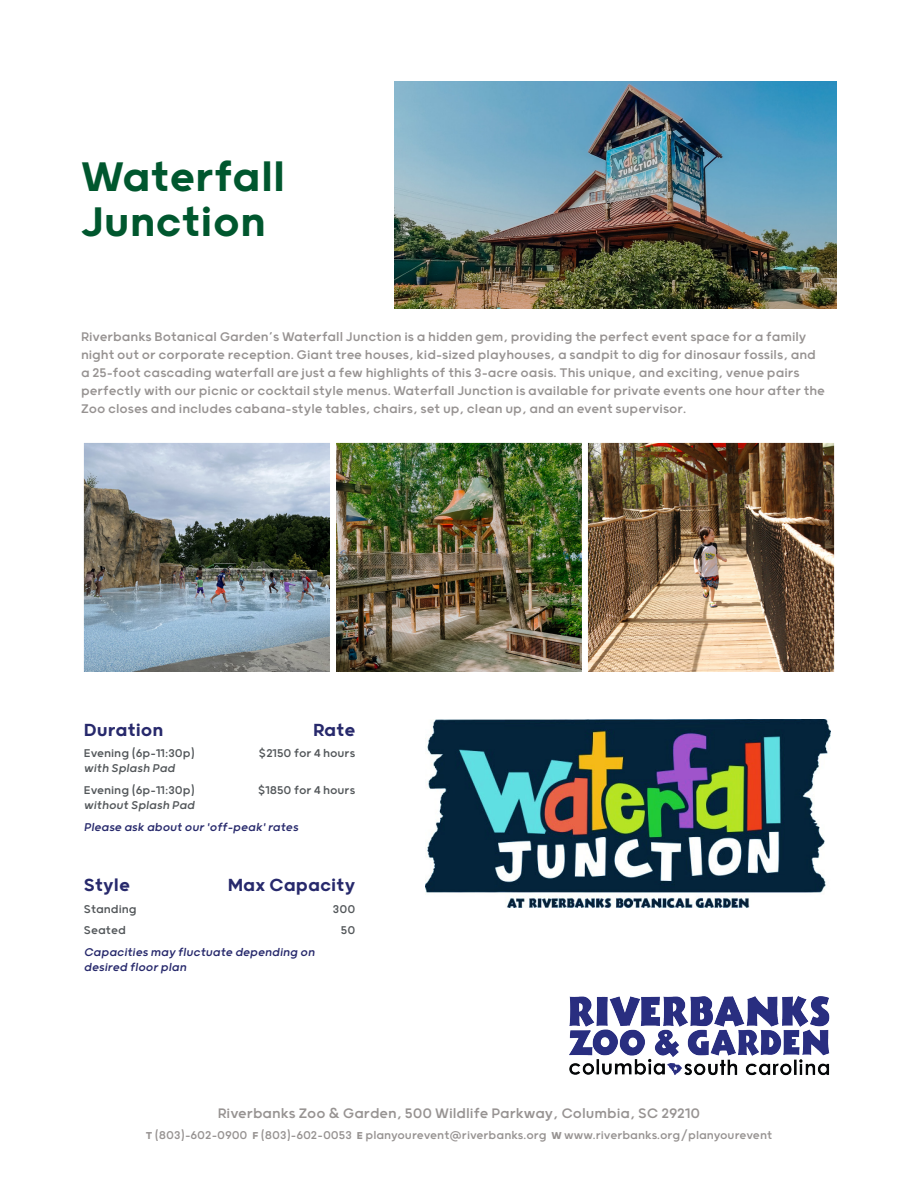
<style>
.page{position:relative;width:918px;height:1188px;background:#fff}
.page>*{position:absolute;margin:0;border:0;box-sizing:border-box;transform-origin:0 0}
.t1{font:500 49.5px/45px "Grold";color:#00572e}
.t2{font:500 21px "Grold";color:#27296c}
.t3{font:16.5px "Grold";color:#979392}
.t4{font:15px/18px "Grold";color:#979392}
.t5{font:13.5px "Grold";color:#979392}
.t6{font:13.5px "Grold";color:#53575a}
.t7{font:italic 13.5px/15px "Grold";color:#27296c}
.t8{font:italic 13.5px "Grold";color:#53575a}
.s1{font-weight:700;font-size:12px}
</style>
<div class="page">
<img style="left:569px;top:996px;width:261px;height:80px">
<img style="left:394px;top:81px;width:443px;height:228px">
<img style="left:85px;top:444px;width:748px;height:227px">
<div style="left:78px;top:437px;width:258px;height:241px;border:6px solid #fff"></div>
<div style="left:330px;top:437px;width:258px;height:241px;border:6px solid #fff"></div>
<div style="left:582px;top:437px;width:258px;height:241px;border:6px solid #fff"></div>
<img style="left:426px;top:720px;width:405px;height:187px">
<h1 class="t1" style="left:81px;top:152px;width:206px">Waterfall<br>Junction</h1>
<p class="t4" style="left:81px;top:327px;width:746px">Riverbanks Botanical Garden’s Waterfall Junction is a hidden gem, providing the perfect event space for a family night out or corporate reception. Giant tree houses, kid-sized playhouses, a sandpit to dig for dinosaur fossils, and a 25-foot cascading waterfall are just a few highlights of this 3-acre oasis. This unique, and exciting, venue pairs perfectly with our picnic or cocktail style menus. Waterfall Junction is available for private events one hour after the Zoo closes and includes cabana-style tables, chairs, set up, clean up, and an event supervisor.</p>
<h2 class="t2" style="left:84px;top:717px;width:81px">Duration</h2>
<h2 class="t2" style="left:313px;top:717px;width:44px">Rate</h2>
<p class="t6" style="left:84px;top:745px;width:112px">Evening (6p-11:30p)</p>
<p class="t6" style="left:259px;top:745px;width:98px">$2150 for 4 hours</p>
<p class="t8" style="left:84px;top:760px;width:93px">with Splash Pad</p>
<p class="t6" style="left:84px;top:782px;width:112px">Evening (6p-11:30p)</p>
<p class="t6" style="left:258px;top:782px;width:99px">$1850 for 4 hours</p>
<p class="t8" style="left:84px;top:797px;width:112px">without Splash Pad</p>
<p class="t7" style="left:84px;top:819px;width:216px">Please ask about our 'off-peak' rates</p>
<h2 class="t2" style="left:84px;top:872px;width:48px">Style</h2>
<h2 class="t2" style="left:228px;top:872px;width:129px">Max Capacity</h2>
<p class="t6" style="left:84px;top:901px;width:54px">Standing</p>
<p class="t6" style="left:333px;top:901px;width:24px">300</p>
<p class="t6" style="left:84px;top:922px;width:44px">Seated</p>
<p class="t6" style="left:341px;top:922px;width:16px">50</p>
<p class="t7" style="left:84px;top:944px;width:232px">Capacities may fluctuate depending on desired floor plan</p>
<p class="t3" style="left:218px;top:1104px;width:484px">Riverbanks Zoo &amp; Garden, 500 Wildlife Parkway, Columbia, SC 29210</p>
<p class="t5" style="left:146px;top:1127px;width:628px"><span class="s1">T</span> (803)-602-0900 <span class="s1">F</span> (803)-602-0053 <span class="s1">E</span> planyourevent@riverbanks.org <span class="s1">W</span> www.riverbanks.org/planyourevent</p>
</div>
